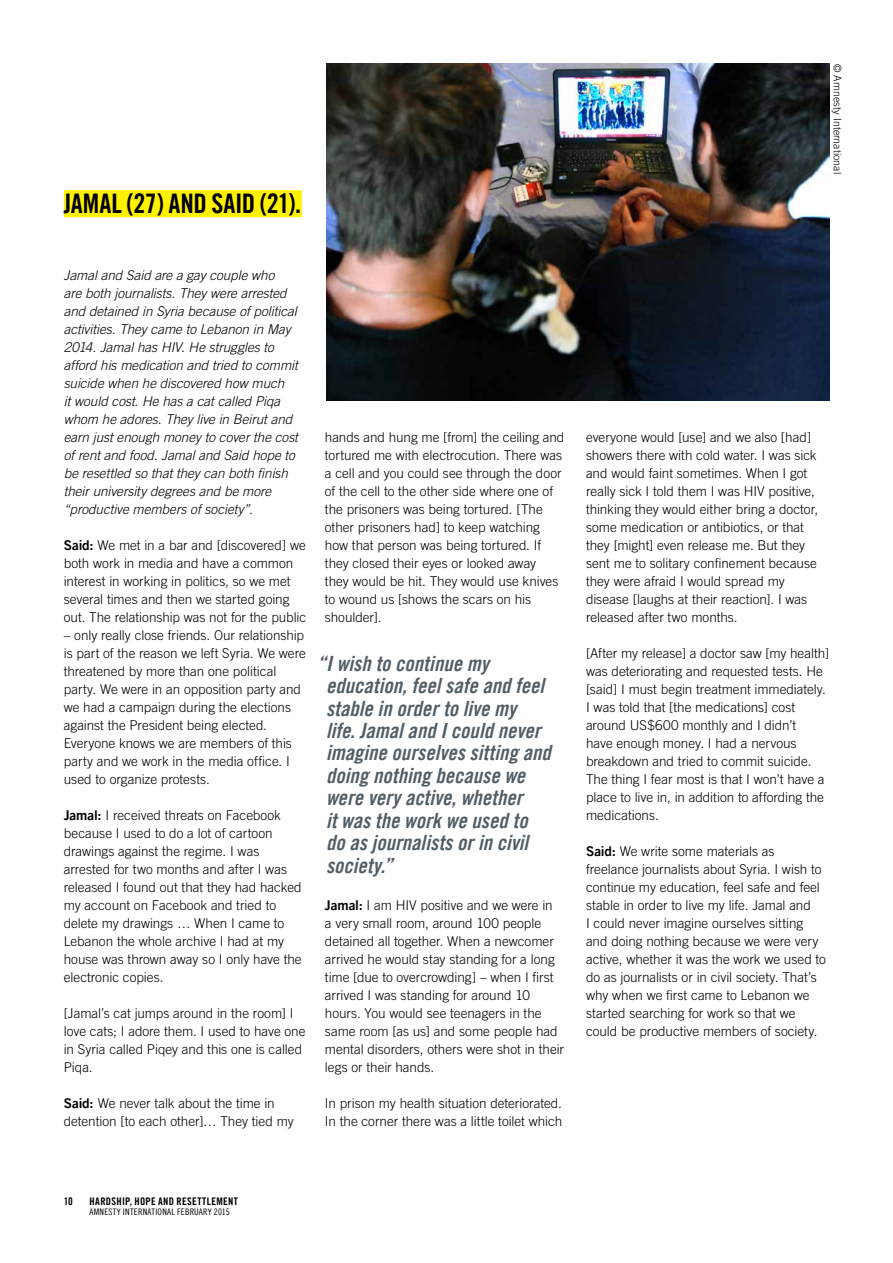
<style>
.page{position:relative;width:893px;height:1263px;background:#fff}
.page>*{position:absolute;margin:0;border:0;box-sizing:border-box;transform-origin:0 0}
.t1{font:27px "Amnesty Trade Gothic Bd Cn 20";letter-spacing:-.01em;color:#000}
.t2{font:21px/22.5px "Amnesty Trade Gothic Bd Cn 20 Ob";color:#525e66}
.t3{font:300 13.5px/18px "Amnesty Trade Gothic";color:#000}
.t4{font:italic 300 13.5px/18px "Amnesty Trade Gothic";letter-spacing:-.005em;color:#000}
.t5{font:10.5px "Amnesty Trade Gothic Bd Cn 20";letter-spacing:.035em;color:#000}
.t6{font:300 10.5px "Amnesty Trade Gothic";letter-spacing:.01em;color:#000}
.t7{font:9px "Amnesty Trade Gothic Cn 18";letter-spacing:.03em;color:#000}
.s1{font-family:"Amnesty Trade Gothic Bd 2";font-weight:400}
</style>
<div class="page">
<div style="left:64px;top:190px;width:238px;height:27px;background:#fff200"></div>
<img style="left:326px;top:64px;width:503px;height:337px">
<h1 class="t1" style="left:64px;top:187px;width:239px">JAMAL (27) AND SAID (21).</h1>
<p class="t4" style="left:64px;top:266px;width:236px">Jamal and Said are a gay couple who<br>are both journalists. They were arrested and detained in Syria because of political activities. They came to Lebanon in May 2014. Jamal has HIV. He struggles to afford his medication and tried to commit suicide when he discovered how much<br>it would cost. He has a cat called Piqa whom he adores. They live in Beirut and earn just enough money to cover the cost of rent and food. Jamal and Said hope to be resettled so that they can both finish their university degrees and be more “productive members of society”.</p>
<p class="t3" style="left:64px;top:536px;width:244px"><span class="s1">Said:</span> We met in a bar and [discovered] we both work in media and have a common interest in working in politics, so we met several times and then we started going out. The relationship was not for the public</p>
<p class="t3" style="left:64px;top:626px;width:244px">– only really close friends. Our relationship is part of the reason we left Syria. We were threatened by more than one political party. We were in an opposition party and we had a campaign during the elections against the President being elected.<br>Everyone knows we are members of this party and we work in the media office. I used to organize protests.</p>
<p class="t3" style="left:64px;top:806px;width:239px"><span class="s1">Jamal:</span> I received threats on Facebook because I used to do a lot of cartoon drawings against the regime. I was arrested for two months and after I was released I found out that they had hacked my account on Facebook and tried to delete my drawings … When I came to Lebanon the whole archive I had at my house was thrown away so I only have the electronic copies.</p>
<p class="t3" style="left:64px;top:1004px;width:243px">[Jamal’s cat jumps around in the room] I love cats; I adore them. I used to have one in Syria called Piqey and this one is called<br>Piqa.</p>
<p class="t3" style="left:64px;top:1094px;width:232px"><span class="s1">Said:</span> We never talk about the time in detention [to each other]… They tied my</p>
<p class="t3" style="left:325px;top:428px;width:241px">hands and hung me [from] the ceiling and tortured me with electrocution. There was a cell and you could see through the door of the cell to the other side where one of the prisoners was being tortured. [The other prisoners had] to keep watching how that person was being tortured. If they closed their eyes or looked away<br>they would be hit. They would use knives to wound us [shows the scars on his shoulder].</p>
<p class="t2" style="left:326px;top:652px;width:226px;text-indent:-9px">“I wish to continue my education, feel safe and feel stable in order to live my<br>life. Jamal and I could never imagine ourselves sitting and doing nothing because we were very active, whether<br>it was the work we used to do as journalists or in civil society.”</p>
<p class="t3" style="left:325px;top:896px;width:241px"><span class="s1">Jamal:</span> I am HIV positive and we were in<br>a very small room, around 100 people detained all together. When a newcomer arrived he would stay standing for a long time [due to overcrowding] – when I first arrived I was standing for around 10 hours. You would see teenagers in the same room [as us] and some people had mental disorders, others were shot in their legs or their hands.</p>
<p class="t3" style="left:325px;top:1094px;width:239px">In prison my health situation deteriorated.<br>In the corner there was a little toilet which</p>
<p class="t6" style="left:844px;top:64px;width:111px;rotate:90deg">© Amnesty International</p>
<p class="t3" style="left:586px;top:428px;width:234px">everyone would [use] and we also [had] showers there with cold water. I was sick and would faint sometimes. When I got really sick I told them I was HIV positive, thinking they would either bring a doctor, some medication or antibiotics, or that they [might] even release me. But they sent me to solitary confinement because they were afraid I would spread my disease [laughs at their reaction]. I was released after two months.</p>
<p class="t3" style="left:586px;top:644px;width:245px">[After my release] a doctor saw [my health] was deteriorating and requested tests. He [said] I must begin treatment immediately.<br>I was told that [the medications] cost around US$600 monthly and I didn’t<br>have enough money. I had a nervous breakdown and tried to commit suicide.<br>The thing I fear most is that I won’t have a place to live in, in addition to affording the medications.</p>
<p class="t3" style="left:586px;top:841px;width:241px"><span class="s1">Said:</span> We write some materials as freelance journalists about Syria. I wish to continue my education, feel safe and feel stable in order to live my life. Jamal and<br>I could never imagine ourselves sitting and doing nothing because we were very active, whether it was the work we used to do as journalists or in civil society. That’s why when we first came to Lebanon we started searching for work so that we could be productive members of society.</p>
<p class="t5" style="left:64px;top:1194px;width:11px">10</p>
<p class="t5" style="left:89px;top:1194px;width:150px">HARDSHIP, HOPE AND RESETTLEMENT</p>
<p class="t7" style="left:89px;top:1207px;width:142px">AMNESTY INTERNATIONAL FEBRUARY 2015</p>
</div>
